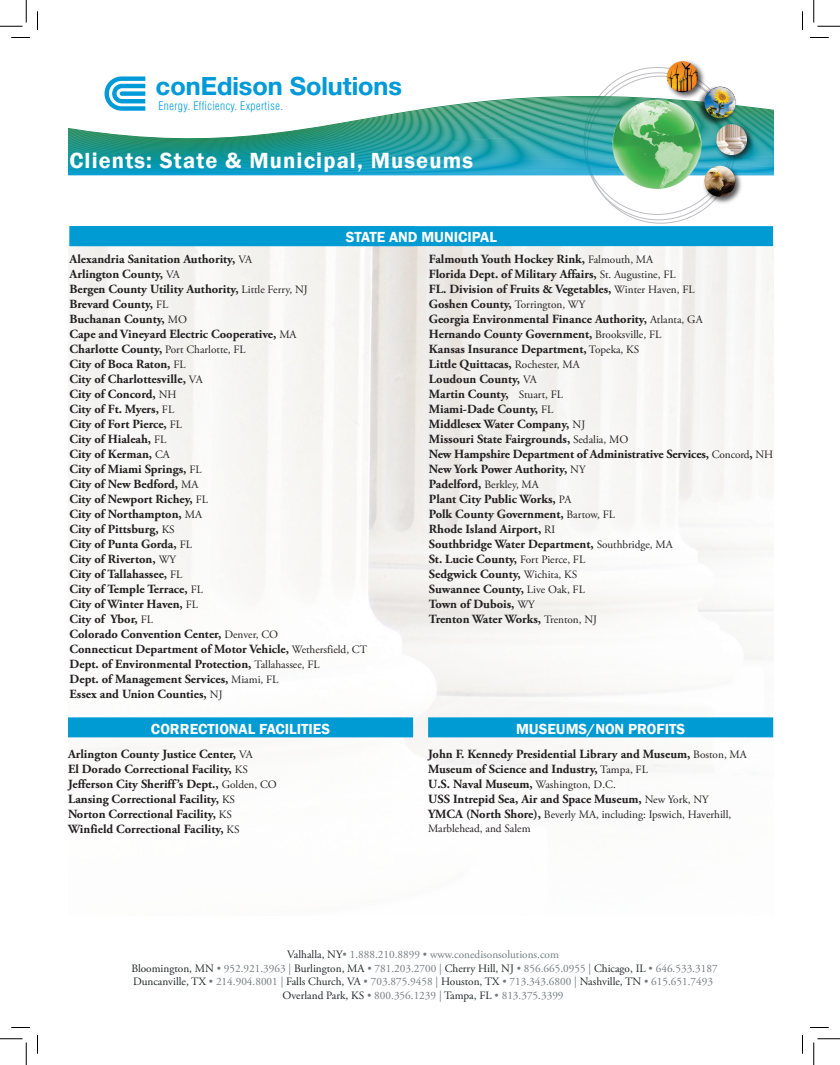
<style>
.page{position:relative;width:840px;height:1065px;background:#fff}
.page>*{position:absolute;margin:0;border:0;box-sizing:border-box;transform-origin:0 0}
.t1{font:700 25.12px "Helvetica Neue LT Std";color:#009ad9}
.t2{font:600 22.5px "Franklin Gothic";letter-spacing:.05em;color:#fff}
.t3{font:600 15px "Franklin Gothic";color:#fff}
.t4{font:700 12.5px/15px "Adobe Garamond Pro";color:#231f20}
.t5{font:300 condensed 11.62px "Helvetica LT Std";letter-spacing:.035em;color:#009ad9}
.t6{font:11.25px/13.8px "Adobe Garamond Pro";color:#757c80;text-align:center}
.t7{font:11.25px/13.8px "Adobe Garamond Pro";color:#231f20}
.s1{font-weight:400;font-size:11.25px}
.s2{font-weight:700;font-size:12.5px}
.s3{color:#1f2626}
</style>
<div class="page">
<img style="left:68px;top:243px;width:705px;height:528px">
<svg style="left:107px;top:103px;width:495px;height:2px"></svg>
<svg style="left:110px;top:106px;width:650px;height:77px"></svg>
<svg style="left:110px;top:108px;width:663px;height:2px"></svg>
<svg style="left:110px;top:110px;width:663px;height:2px"></svg>
<svg style="left:110px;top:112px;width:663px;height:2px"></svg>
<svg style="left:110px;top:114px;width:663px;height:2px"></svg>
<svg style="left:110px;top:116px;width:663px;height:66px"></svg>
<svg style="left:110px;top:119px;width:663px;height:2px"></svg>
<svg style="left:110px;top:121px;width:663px;height:2px"></svg>
<svg style="left:110px;top:123px;width:663px;height:2px"></svg>
<svg style="left:110px;top:125px;width:663px;height:56px"></svg>
<svg style="left:68px;top:127px;width:705px;height:2px"></svg>
<svg style="left:68px;top:129px;width:705px;height:2px"></svg>
<svg style="left:68px;top:131px;width:705px;height:49px;background:#3aa9b1"></svg>
<hr style="left:68px;top:175px;width:705px;height:1px;background:#009bd2">
<img style="left:602px;top:89px;width:109px;height:109px">
<img style="left:695px;top:86px;width:44px;height:42px">
<img style="left:704px;top:87px;width:32px;height:31px;border-radius:16px">
<img style="left:663px;top:60px;width:44px;height:42px">
<img style="left:667px;top:61px;width:31px;height:31px;border-radius:15px">
<img style="left:712px;top:121px;width:45px;height:44px">
<img style="left:716px;top:124px;width:31px;height:31px;border-radius:15px">
<img style="left:700px;top:162px;width:45px;height:44px">
<img style="left:704px;top:166px;width:31px;height:31px;border-radius:15px">
<div style="left:70px;top:226px;width:703px;height:20px;background:#009bd2"></div>
<div style="left:68px;top:717px;width:345px;height:20px;background:#009bd2"></div>
<div style="left:428px;top:717px;width:345px;height:20px;background:#009bd2"></div>
<svg style="left:11px;top:37px;width:19px;height:1px"></svg>
<svg style="left:810px;top:37px;width:19px;height:1px"></svg>
<svg style="left:11px;top:1027px;width:19px;height:1px"></svg>
<svg style="left:810px;top:1027px;width:19px;height:1px"></svg>
<svg style="left:37px;top:11px;width:1px;height:19px"></svg>
<svg style="left:37px;top:1035px;width:1px;height:19px"></svg>
<svg style="left:802px;top:11px;width:1px;height:19px"></svg>
<svg style="left:802px;top:1035px;width:1px;height:19px"></svg>
<svg style="left:0;top:0;width:27px;height:27px"></svg>
<svg style="left:0;top:1039px;width:27px;height:26px"></svg>
<svg style="left:814px;top:0;width:26px;height:27px"></svg>
<svg style="left:814px;top:1039px;width:26px;height:26px"></svg>
<h1 class="t1" style="left:156px;top:70px;width:248px">conEdison Solutions</h1>
<p class="t5" style="left:158px;top:99px;width:126px">Energy. Efficiency. Expertise.</p>
<h2 class="t2" style="left:69px;top:146px;width:405px">Clients: State &amp; Municipal, Museums</h2>
<p class="t3" style="left:346px;top:228px;width:153px">STATE AND MUNICIPAL</p>
<p class="t4" style="left:70px;top:252px;width:299px">Alexandria Sanitation Authority, <span class="s1">VA<br></span>Arlington County, <span class="s1">VA<br></span>Bergen County Utility Authority, <span class="s1">Little Ferry, NJ<br></span>Brevard County, <span class="s1">FL<br></span>Buchanan County, <span class="s1">MO<br></span>Cape and Vineyard Electric Cooperative, <span class="s1">MA<br></span>Charlotte County, <span class="s1">Port Charlotte, FL<br></span>City of Boca Raton, <span class="s1">FL<br></span>City of Charlottesville, <span class="s1">VA<br></span>City of Concord, <span class="s1">NH<br></span>City of Ft. Myers, <span class="s1">FL<br></span>City of Fort Pierce, <span class="s1">FL<br></span>City of Hialeah, <span class="s1">FL<br></span>City of Kerman, <span class="s1">CA<br></span>City of Miami Springs, <span class="s1">FL<br></span>City of New Bedford, <span class="s1">MA<br></span>City of Newport Richey, <span class="s1">FL<br></span>City of Northampton, <span class="s1">MA<br></span>City of Pittsburg, <span class="s1">KS<br></span>City of Punta Gorda, <span class="s1">FL<br></span>City of Riverton, <span class="s1">WY<br></span>City of Tallahassee, <span class="s1">FL<br></span>City of Temple Terrace, <span class="s1">FL<br></span>City of Winter Haven, <span class="s1">FL<br></span>City of Ybor, <span class="s1">FL<br></span>Colorado Convention Center, <span class="s1">Denver, CO<br></span>Connecticut Department of Motor Vehicle, <span class="s1">Wethersfield, CT<br></span>Dept. of Environmental Protection, <span class="s1">Tallahassee, FL<br></span>Dept. of Management Services, <span class="s1">Miami, FL<br></span>Essex and Union Counties, <span class="s1">NJ</span></p>
<p class="t4" style="left:429px;top:252px;width:346px">Falmouth Youth Hockey Rink, <span class="s1">Falmouth, MA<br></span>Florida Dept. of Military Affairs, <span class="s1">St. Augustine, FL<br></span>FL. Division of Fruits &amp; Vegetables, <span class="s1">Winter Haven, FL<br></span>Goshen County, <span class="s1">Torrington, WY<br></span>Georgia Environmental Finance Authority, <span class="s1">Atlanta, GA<br></span>Hernando County Government, <span class="s1">Brooksville, FL<br></span>Kansas Insurance Department, <span class="s1">Topeka, KS<br></span>Little Quittacas, <span class="s1">Rochester, MA<br></span>Loudoun County, <span class="s1">VA<br></span>Martin County, <span class="s1">Stuart, FL<br></span>Miami-Dade County, <span class="s1">FL<br></span>Middlesex Water Company, <span class="s1">NJ<br></span>Missouri State Fairgrounds, <span class="s1">Sedalia, MO<br></span>New Hampshire Department of Administrative Services, <span class="s1">Concord</span>, <span class="s1">NH </span>New York Power Authority, <span class="s1">NY<br></span>Padelford, <span class="s1">Berkley, MA<br></span>Plant City Public Works, <span class="s1">PA<br></span>Polk County Government, <span class="s1">Bartow, FL<br></span>Rhode Island Airport, <span class="s1">RI<br></span>Southbridge Water Department, <span class="s1">Southbridge, MA<br></span>St. Lucie County, <span class="s1">Fort Pierce, FL<br></span>Sedgwick County, <span class="s1">Wichita, KS<br></span>Suwannee County, <span class="s1">Live Oak, FL<br></span>Town of Dubois, <span class="s1">WY<br></span>Trenton Water Works, <span class="s1">Trenton, NJ</span></p>
<p class="t3" style="left:151px;top:719px;width:181px">CORRECTIONAL FACILITIES</p>
<p class="t4" style="left:68px;top:747px;width:210px">Arlington County Justice Center, <span class="s1">VA<br></span>El Dorado Correctional Facility, <span class="s1">KS </span>Jefferson City Sheriff ’s Dept., <span class="s1">Golden, CO </span>Lansing Correctional Facility, <span class="s1">KS<br></span>Norton Correctional Facility, <span class="s1">KS </span>Winfield Correctional Facility, <span class="s1">KS</span></p>
<p class="t3" style="left:516px;top:719px;width:171px">MUSEUMS/NON PROFITS</p>
<p class="t4" style="left:428px;top:747px;width:320px">John F. Kennedy Presidential Library and Museum, <span class="s1">Boston, MA </span>Museum of Science and Industry, <span class="s1">Tampa, FL<br></span>U.S. Naval Museum, <span class="s1">Washington, D.C.<br></span>USS Intrepid Sea, Air and Space Museum, <span class="s1">New York, NY</span></p>
<p class="t7" style="left:428px;top:808px;width:305px"><span class="s2">YMCA (North Shore),</span> Beverly MA, including: Ipswich, Haverhill,<br>Marblehead, and Salem</p>
<p class="t6" style="left:131px;top:948px;width:588px"><span class="s3">Valhalla, NY</span>• 1.888.210.8899 • www.conedisonsolutions.com<br><span class="s3">Bloomington, MN</span> • 952.921.3963 | <span class="s3">Burlington, MA</span> • 781.203.2700 | <span class="s3">Cherry Hill, NJ</span> • 856.665.0955 | <span class="s3">Chicago, IL</span> • 646.533.3187<br><span class="s3">Duncanville, TX</span> • 214.904.8001 | <span class="s3">Falls Church, VA</span> • 703.875.9458 | <span class="s3">Houston, TX</span> • 713.343.6800 | <span class="s3">Nashville, TN</span> • 615.651.7493<br><span class="s3">Overland Park, KS</span> • 800.356.1239 | <span class="s3">Tampa, FL</span> • 813.375.3399</p>
</div>
